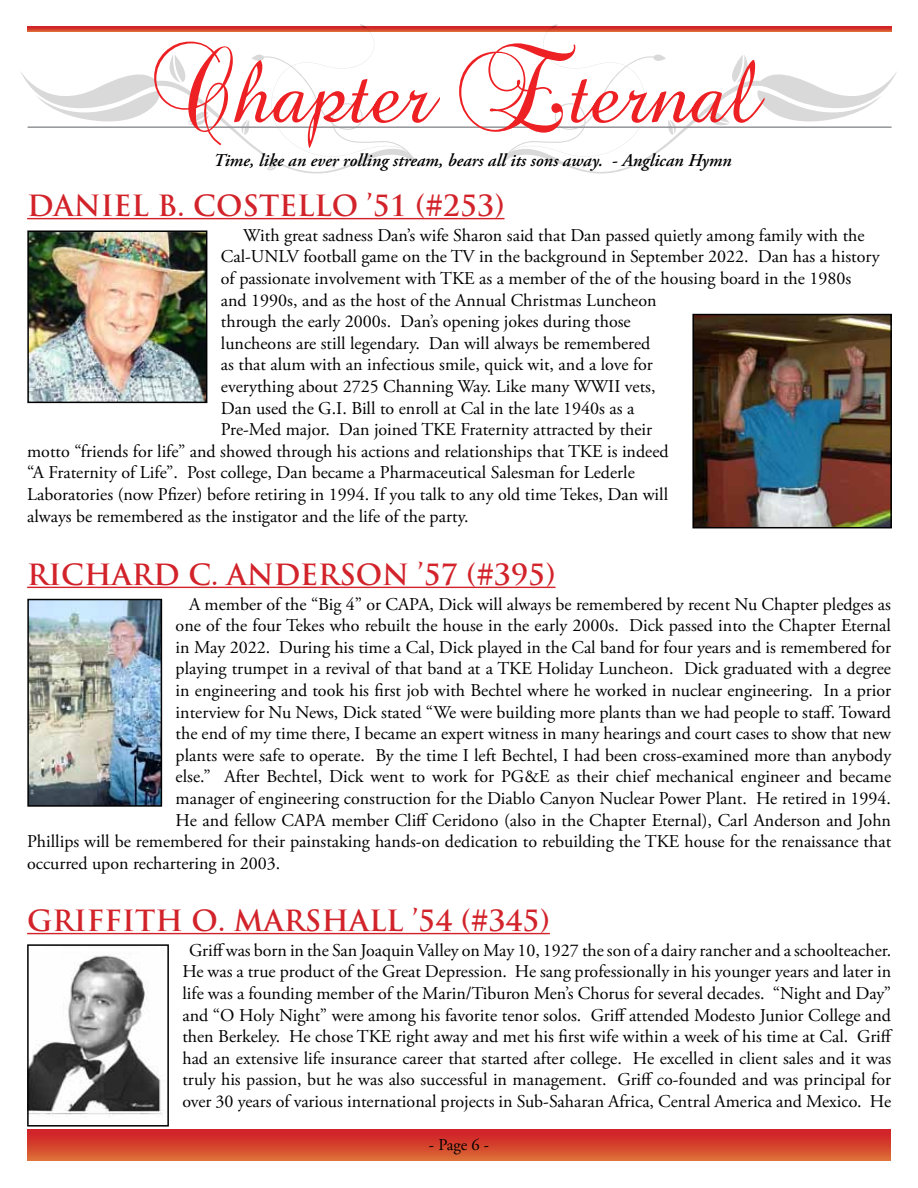
<style>
.page{position:relative;width:918px;height:1188px;background:#fff}
.page>*{position:absolute;margin:0;border:0;box-sizing:border-box;transform-origin:0 0}
.t1{font:700 28.5px "Trajan Pro";color:#d2232a}
.t2{font:18px/21.6px "Adobe Garamond Pro";color:#000;text-align:center}
.t3{font:italic 600 18px "Adobe Garamond Pro";color:#000}
.t4{font:16.5px "Adobe Garamond Pro";color:#000}
</style>
<div class="page">
<div style="left:27px;top:1130px;width:864px;height:30px;background:linear-gradient(to bottom,#cf1a26,#db6935)"></div>
<svg style="left:416px;top:27px;width:85px;height:4px"></svg>
<hr style="left:27px;top:218px;width:478px;height:1px;background:#d2232a">
<hr style="left:27px;top:587px;width:529px;height:1px;background:#d2232a">
<hr style="left:27px;top:933px;width:523px;height:1px;background:#d2232a">
<svg style="left:501px;top:24px;width:396px;height:150px"></svg>
<svg style="left:21px;top:24px;width:395px;height:150px"></svg>
<hr style="left:28px;top:126px;width:864px;height:2px;background:#939598">
<svg style="left:154px;top:42px;width:611px;height:106px"></svg>
<img style="left:30px;top:233px;width:174px;height:167px">
<div style="left:27px;top:230px;width:180px;height:173px;border:2px solid #000"></div>
<img style="left:695px;top:317px;width:194px;height:208px">
<div style="left:692px;top:314px;width:200px;height:214px;border:2px solid #000"></div>
<img style="left:30px;top:602px;width:129px;height:202px">
<div style="left:27px;top:599px;width:135px;height:208px;border:2px solid #000"></div>
<img style="left:30px;top:955px;width:132px;height:162px">
<div style="left:27px;top:944px;width:142px;height:183px;border:2px solid #000"></div>
<p class="t3" style="left:214px;top:150px;width:520px">Time, like an ever rolling stream, bears all its sons away. - Anglican Hymn</p>
<h1 class="t1" style="left:27px;top:188px;width:188px">DANIEL B. COSTE</h1>
<h1 class="t1" style="left:297px;top:188px;width:209px">LLO ’51 (#253)</h1>
<p class="t2" style="left:243px;top:225px;width:623px">With great sadness Dan’s wife Sharon said that Dan passed quietly among family with the</p>
<p class="t2" style="left:221px;top:247px;width:660px">Cal-UNLV football game on the TV in the background in September 2022. Dan has a history</p>
<p class="t2" style="left:221px;top:268px;width:632px">of passionate involvement with TKE as a member of the of the housing board in the 1980s</p>
<p class="t2" style="left:221px;top:290px;width:437px">and 1990s, and as the host of the Annual Christmas Luncheon</p>
<p class="t2" style="left:221px;top:311px;width:411px">through the early 2000s. Dan’s opening jokes during those</p>
<p class="t2" style="left:221px;top:333px;width:431px">luncheons are still legendary. Dan will always be remembered</p>
<p class="t2" style="left:221px;top:355px;width:434px">as that alum with an infectious smile, quick wit, and a love for</p>
<p class="t2" style="left:221px;top:376px;width:436px">everything about 2725 Channing Way. Like many WWII vets,</p>
<p class="t2" style="left:221px;top:398px;width:415px">Dan used the G.I. Bill to enroll at Cal in the late 1940s as a</p>
<p class="t2" style="left:221px;top:419px;width:433px">Pre-Med major. Dan joined TKE Fraternity attracted by their</p>
<p class="t2" style="left:27px;top:441px;width:643px">motto “friends for life” and showed through his actions and relationships that TKE is indeed</p>
<p class="t2" style="left:27px;top:463px;width:609px">“A Fraternity of Life”. Post college, Dan became a Pharmaceutical Salesman for Lederle</p>
<p class="t2" style="left:27px;top:484px;width:642px">Laboratories (now Pfizer) before retiring in 1994. If you talk to any old time Tekes, Dan will</p>
<p class="t2" style="left:27px;top:506px;width:443px">always be remembered as the instigator and the life of the party.</p>
<h1 class="t1" style="left:27px;top:556px;width:59px">RICHAR</h1>
<h1 class="t1" style="left:153px;top:556px;width:168px">D C. ANDERSO</h1>
<h1 class="t1" style="left:382px;top:556px;width:175px">N ’57 (#395)</h1>
<p class="t2" style="left:189px;top:594px;width:703px">A member of the “Big 4” or CAPA, Dick will always be remembered by recent Nu Chapter pledges as</p>
<p class="t2" style="left:176px;top:615px;width:717px">one of the four Tekes who rebuilt the house in the early 2000s. Dick passed into the Chapter Eternal</p>
<p class="t2" style="left:176px;top:637px;width:717px">in May 2022. During his time a Cal, Dick played in the Cal band for four years and is remembered for</p>
<p class="t2" style="left:176px;top:659px;width:717px">playing trumpet in a revival of that band at a TKE Holiday Luncheon. Dick graduated with a degree</p>
<p class="t2" style="left:176px;top:680px;width:717px">in engineering and took his first job with Bechtel where he worked in nuclear engineering. In a prior</p>
<p class="t2" style="left:176px;top:702px;width:717px">interview for Nu News, Dick stated “We were building more plants than we had people to staff. Toward</p>
<p class="t2" style="left:176px;top:723px;width:717px">the end of my time there, I became an expert witness in many hearings and court cases to show that new</p>
<p class="t2" style="left:176px;top:745px;width:717px">plants were safe to operate. By the time I left Bechtel, I had been cross-examined more than anybody</p>
<p class="t2" style="left:176px;top:767px;width:717px">else.” After Bechtel, Dick went to work for PG&amp;E as their chief mechanical engineer and became</p>
<p class="t2" style="left:176px;top:788px;width:717px">manager of engineering construction for the Diablo Canyon Nuclear Power Plant. He retired in 1994.</p>
<p class="t2" style="left:176px;top:810px;width:717px">He and fellow CAPA member Cliff Ceridono (also in the Chapter Eternal), Carl Anderson and John</p>
<p class="t2" style="left:27px;top:831px;width:866px">Phillips will be remembered for their painstaking hands-on dedication to rebuilding the TKE house for the renaissance that</p>
<p class="t2" style="left:27px;top:853px;width:255px">occurred upon rechartering in 2003.</p>
<h1 class="t1" style="left:27px;top:903px;width:260px">GRIFF ITH O. MARSHA</h1>
<h1 class="t1" style="left:369px;top:903px;width:182px">LL ’54 (#345)</h1>
<p class="t2" style="left:182px;top:940px;width:712px">Griff was born in the San Joaquin Valley on May 10, 1927 the son of a dairy rancher and a schoolteacher.<br>He was a true product of the Great Depression. He sang professionally in his younger years and later in life was a founding member of the Marin/Tiburon Men’s Chorus for several decades. “Night and Day” and “O Holy Night” were among his favorite tenor solos. Griff attended Modesto Junior College and then Berkeley. He chose TKE right away and met his first wife within a week of his time at Cal. Griff had an extensive life insurance career that started after college. He excelled in client sales and it was truly his passion, but he was also successful in management. Griff co-founded and was principal for over 30 years of various international projects in Sub-Saharan Africa, Central America and Mexico. He</p>
<p class="t4" style="left:429px;top:1135px;width:62px">- Page 6 -</p>
</div>
